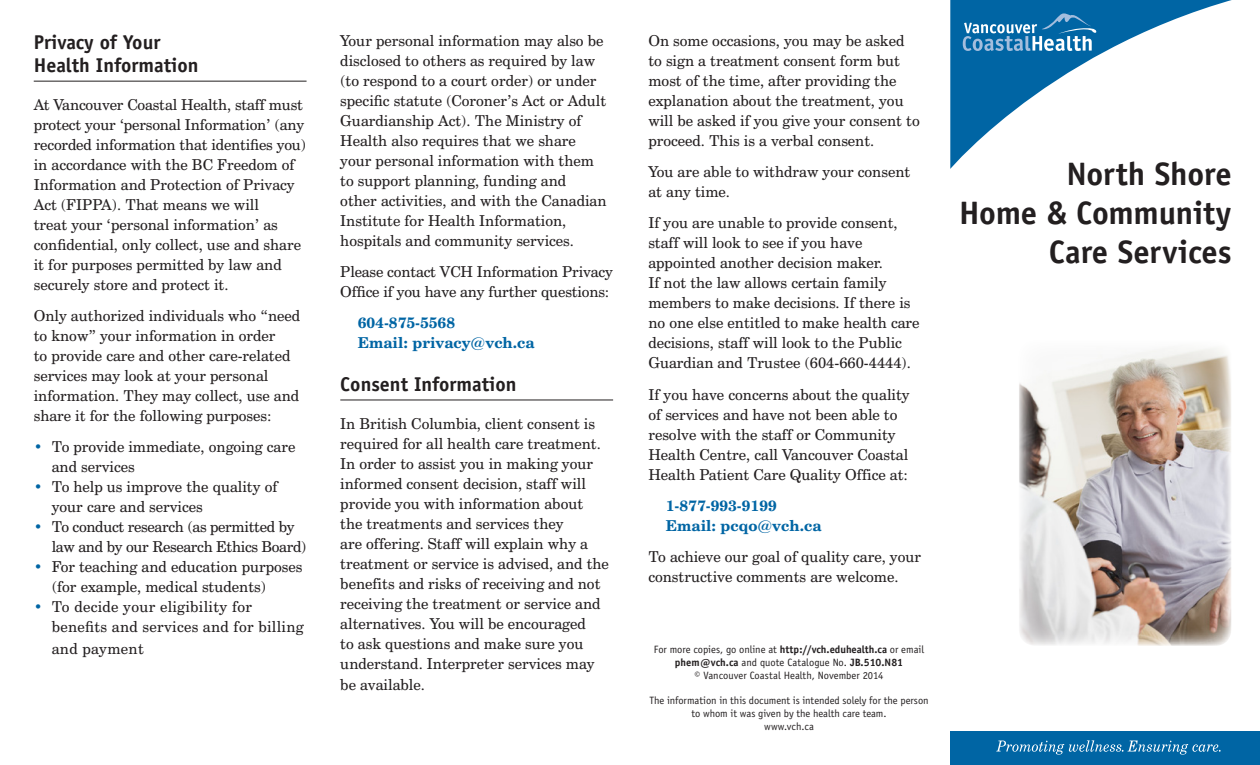
<style>
.page{position:relative;width:1260px;height:765px;background:#fff}
.page>*{position:absolute;margin:0;border:0;box-sizing:border-box;transform-origin:0 0}
.t1{font:700 32.5px/39px "Officina Sans";letter-spacing:-.005em;color:#231f20;text-align:right}
.Heading_1{font:700 20px/22.5px "Officina Sans";color:#231f20}
.t2{font:15px/20px "Century Schoolbook BT";color:#231f20}
.t3{font:15px/20.6px "Century Schoolbook BT";letter-spacing:.02em;color:#231f20}
.t4{font:15px/20px "Century Schoolbook BT";letter-spacing:-.02em;color:#231f20}
.t5{font:700 15px "Century Schoolbook BT";color:#0065a4}
.back_information{font:10.62px/12.8px "Officina Sans";letter-spacing:-.005em;color:#231f20;text-align:center}
.s1{color:#0065a4}
.s2{font-weight:700}
</style>
<div class="page">
<hr style="left:34px;top:81px;width:273px;height:1px;background:#231f20">
<hr style="left:340px;top:400px;width:273px;height:1px;background:#231f20">
<img style="left:1019px;top:348px;width:212px;height:298px">
<svg style="left:950px;top:0;width:282px;height:169px"></svg>
<div style="left:950px;top:731px;width:310px;height:34px;background:#0065a4"></div>
<svg style="left:996px;top:740px;width:225px;height:15px"></svg>
<svg style="left:963px;top:13px;width:134px;height:38px;background:#3a87b8"></svg>
<p class="Heading_1" style="left:34px;top:31px;width:166px">Privacy of Your<br>Health Information</p>
<p class="t2" style="left:34px;top:94px;width:274px">At Vancouver Coastal Health, staff must protect your ‘personal Information’ (any recorded information that identifies you) in accordance with the BC Freedom of Information and Protection of Privacy Act (FIPPA). That means we will<br>treat your ‘personal information’ as confidential, only collect, use and share it for purposes permitted by law and securely store and protect it.</p>
<p class="t2" style="left:34px;top:306px;width:268px">Only authorized individuals who “need to know” your information in order<br>to provide care and other care-related services may look at your personal information. They may collect, use and share it for the following purposes:</p>
<p class="t2" style="left:52px;top:437px;width:245px;text-indent:-18px"><span class="s1">•</span> To provide immediate, ongoing care and services</p>
<p class="t2" style="left:52px;top:477px;width:227px;text-indent:-18px"><span class="s1">•</span> To help us improve the quality of your care and services</p>
<p class="t4" style="left:52px;top:517px;width:256px;text-indent:-18px"><span class="s1">•</span> To conduct research (as permitted by law and by our Research Ethics Board)</p>
<p class="t2" style="left:52px;top:557px;width:252px;text-indent:-18px"><span class="s1">•</span> For teaching and education purposes (for example, medical students)</p>
<p class="t3" style="left:52px;top:597px;width:254px;text-indent:-18px"><span class="s1">•</span> To decide your eligibility for benefits and services and for billing and payment</p>
<p class="t2" style="left:340px;top:30px;width:268px">Your personal information may also be disclosed to others as required by law (to respond to a court order) or under specific statute (Coroner’s Act or Adult Guardianship Act). The Ministry of Health also requires that we share your personal information with them to support planning, funding and<br>other activities, and with the Canadian Institute for Health Information, hospitals and community services.</p>
<p class="t2" style="left:340px;top:262px;width:274px">Please contact VCH Information Privacy<br>Office if you have any further questions:</p>
<p class="t5" style="left:358px;top:314px;width:99px">604-875-5568</p>
<p class="t5" style="left:358px;top:334px;width:178px">Email: privacy@vch.ca</p>
<p class="Heading_1" style="left:340px;top:373px;width:178px">Consent Information</p>
<p class="t2" style="left:340px;top:413px;width:270px">In British Columbia, client consent is required for all health care treatment.<br>In order to assist you in making your informed consent decision, staff will provide you with information about the treatments and services they<br>are offering. Staff will explain why a treatment or service is advised, and the benefits and risks of receiving and not receiving the treatment or service and alternatives. You will be encouraged<br>to ask questions and make sure you understand. Interpreter services may be available.</p>
<p class="t2" style="left:648px;top:30px;width:273px">On some occasions, you may be asked to sign a treatment consent form but most of the time, after providing the explanation about the treatment, you will be asked if you give your consent to proceed. This is a verbal consent.</p>
<p class="t2" style="left:648px;top:162px;width:263px">You are able to withdraw your consent at any time.</p>
<p class="t2" style="left:648px;top:213px;width:273px">If you are unable to provide consent, staff will look to see if you have appointed another decision maker.<br>If not the law allows certain family members to make decisions. If there is no one else entitled to make health care decisions, staff will look to the Public Guardian and Trustee (604-660-4444).</p>
<p class="t2" style="left:648px;top:384px;width:263px">If you have concerns about the quality of services and have not been able to resolve with the staff or Community Health Centre, call Vancouver Coastal Health Patient Care Quality Office at:</p>
<p class="t5" style="left:666px;top:496px;width:112px">1-877-993-9199</p>
<p class="t5" style="left:666px;top:516px;width:157px">Email: pcqo@vch.ca</p>
<p class="t2" style="left:648px;top:547px;width:274px">To achieve our goal of quality care, your constructive comments are welcome.</p>
<p class="back_information" style="left:654px;top:643px;width:272px">For more copies, go online at <span class="s2">http://vch.eduhealth.ca</span> or email <span class="s2">phem@vch.ca</span> and quote Catalogue No. <span class="s2">JB.510.N81<br></span>© Vancouver Coastal Health, November 2014</p>
<p class="back_information" style="left:649px;top:694px;width:281px">The information in this document is intended solely for the person to whom it was given by the health care team.</p>
<p class="back_information" style="left:764px;top:720px;width:51px">www.vch.ca</p>
<p class="t1" style="left:959px;top:154px;width:274px">North Shore<br>Home &amp; Community<br>Care Services</p>
</div>
